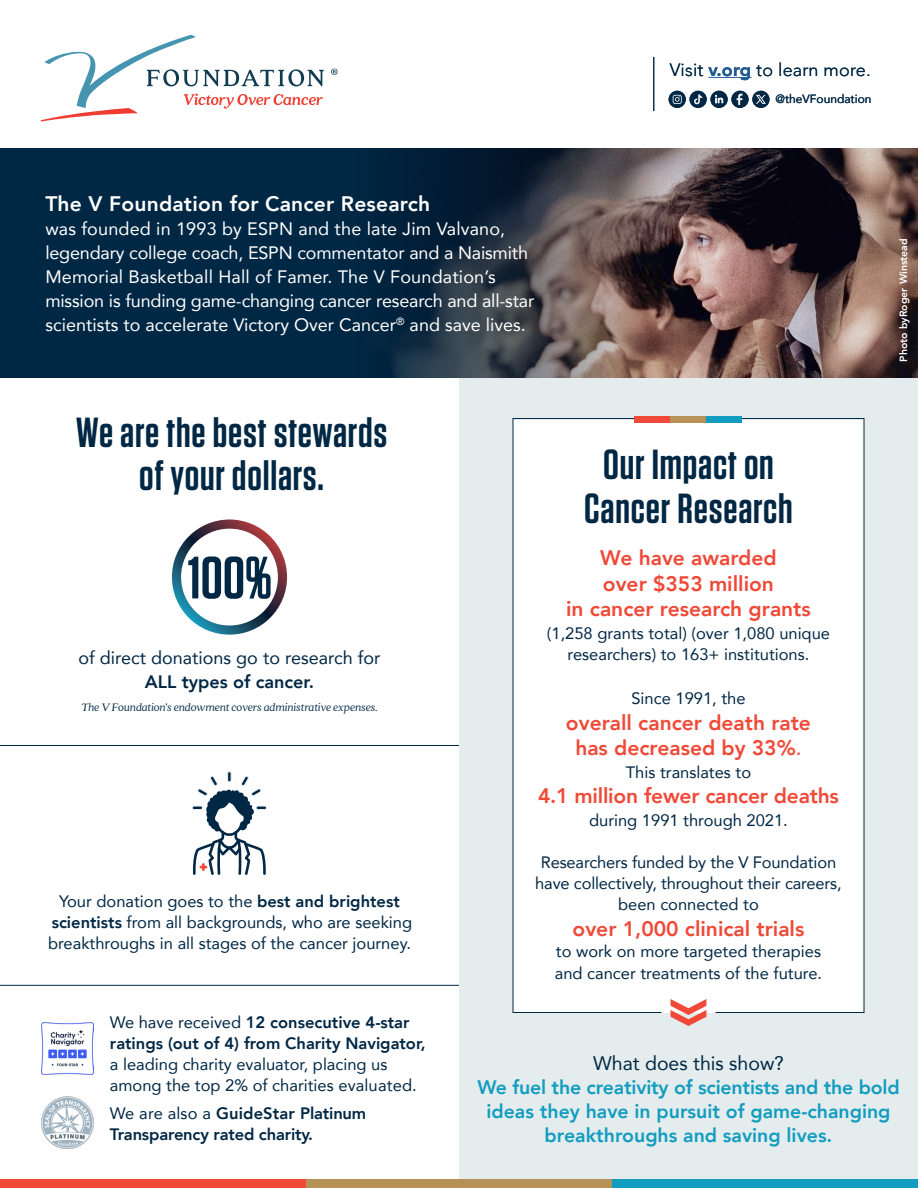
<style>
.page{position:relative;width:918px;height:1188px;background:#fff}
.page>*{position:absolute;margin:0;border:0;box-sizing:border-box;transform-origin:0 0}
.t1{font:600 59.4px "Tungsten";color:#002744}
.t2{font:600 42px/43.5px "Tungsten";letter-spacing:.02em;color:#002744;text-align:center}
.t3{font:800 21px/25.5px "Avenir";color:#f04937;text-align:center}
.t4{font:800 21px "Avenir";letter-spacing:.01em;color:#fff}
.t5{font:800 19.5px/24px "Avenir";color:#129dc0;text-align:center}
.t6{font:19.5px "Avenir";color:#002744}
.t7{font:18px/24px "Avenir";color:#fff}
.t8{font:18px "Avenir";color:#002744}
.t9{font:300 18px "Avenir";letter-spacing:.01em;color:#002744}
.t10{font:800 18px "Avenir";color:#002744}
.t11{font:16.5px/21px "Avenir";color:#002744;text-align:center}
.t12{font:800 16.5px/21px "Avenir";color:#002744}
.t13{font:italic 12px "Quincy CF";color:#002744}
.t14{font:12px "Avenir";color:#002744}
.t15{font:800 10.5px "Avenir";color:#fff}
.s1{font-weight:800;color:#215e9e}
.s2{font-weight:800}
.s3{font-weight:400}
</style>
<div class="page">
<img style="left:891px;top:148px;width:27px;height:230px">
<div style="left:459px;top:378px;width:459px;height:810px;background:#e4eced"></div>
<svg style="left:0;top:148px;width:891px;height:230px;background:#2d3948"></svg>
<svg style="left:331px;top:69px;width:7px;height:6px"></svg>
<svg style="left:40px;top:35px;width:284px;height:87px"></svg>
<div style="left:0;top:1180px;width:306px;height:8px;background:#f04937"></div>
<div style="left:306px;top:1180px;width:306px;height:8px;background:#b79257"></div>
<div style="left:612px;top:1180px;width:306px;height:8px;background:#129dc0"></div>
<hr style="left:653px;top:57px;width:1px;height:54px;background:#002744">
<hr style="left:709px;top:77px;width:42px;height:1px;background:#215e9e">
<div style="left:690px;top:91px;width:17px;height:17px;background:#002744;border-radius:9px"></div>
<svg style="left:694px;top:94px;width:8px;height:10px"></svg>
<div style="left:669px;top:91px;width:17px;height:17px;background:#002744;border-radius:9px"></div>
<svg style="left:673px;top:95px;width:9px;height:9px"></svg>
<svg style="left:731px;top:91px;width:18px;height:17px"></svg>
<div style="left:752px;top:91px;width:18px;height:17px;background:#002744;border-radius:50%"></div>
<svg style="left:756px;top:95px;width:10px;height:9px"></svg>
<svg style="left:710px;top:91px;width:18px;height:17px"></svg>
<svg style="left:715px;top:95px;width:8px;height:8px"></svg>
<img style="left:41px;top:1022px;width:53px;height:53px">
<svg style="left:172px;top:520px;width:115px;height:115px;background:#484d60"></svg>
<div style="left:181px;top:529px;width:97px;height:97px;background:#fff;border-radius:50%"></div>
<svg style="left:192px;top:771px;width:75px;height:104px"></svg>
<img style="left:41px;top:1096px;width:53px;height:53px">
<hr style="left:0;top:985px;width:459px;height:1px;background:#002744">
<hr style="left:0;top:745px;width:459px;height:1px;background:#002744">
<svg style="left:671px;top:1013px;width:35px;height:13px"></svg>
<div style="left:513px;top:418px;width:351px;height:595px;background:#fff"></div>
<div style="left:634px;top:416px;width:36px;height:7px;background:#f04937"></div>
<div style="left:670px;top:416px;width:36px;height:7px;background:#b79257"></div>
<div style="left:706px;top:416px;width:36px;height:7px;background:#129dc0"></div>
<p class="t9" style="left:670px;top:59px;width:203px">Visit <span class="s1">v.org</span> to learn more.</p>
<p class="t14" style="left:775px;top:89px;width:98px">@theVFoundation</p>
<p class="t4" style="left:45px;top:187px;width:386px">The V Foundation for Cancer Research</p>
<p class="t7" style="left:45px;top:216px;width:491px">was founded in 1993 by ESPN and the late Jim Valvano, legendary college coach, ESPN commentator and a Naismith Memorial Basketball Hall of Famer. The V Foundation’s mission is funding game-changing cancer research and all-star scientists to accelerate Victory Over Cancer<sup>®</sup> and save lives.</p>
<h2 class="t2" style="left:76px;top:411px;width:313px">We are the best stewards of your dollars.</h2>
<h2 class="t2" style="left:584px;top:444px;width:210px">Our Impact on<br>Cancer Research</h2>
<h1 class="t1" style="left:188px;top:547px;width:86px">100%</h1>
<p class="t8" style="left:79px;top:643px;width:303px">of direct donations go to research for</p>
<p class="t10" style="left:145px;top:667px;width:171px">ALL types of cancer.</p>
<p class="t13" style="left:81px;top:700px;width:298px">The V Foundation’s endowment covers administrative expenses.</p>
<p class="t11" style="left:48px;top:890px;width:366px">Your donation goes to the <span class="s2">best and brightest scientists</span> from all backgrounds, who are seeking breakthroughs in all stages of the cancer journey.</p>
<p class="t3" style="left:566px;top:545px;width:246px">We have awarded<br>over $353 million<br>in cancer research grants</p>
<p class="t11" style="left:547px;top:622px;width:285px">(1,258 grants total) (over 1,080 unique researchers) to 163+ institutions.</p>
<p class="t11" style="left:631px;top:687px;width:116px">Since 1991, the</p>
<p class="t3" style="left:566px;top:709px;width:247px">overall cancer death rate has decreased by 33%<span class="s3">.</span></p>
<p class="t11" style="left:626px;top:761px;width:127px">This translates to</p>
<p class="t3" style="left:538px;top:783px;width:302px">4.1 million fewer cancer deaths</p>
<p class="t11" style="left:589px;top:809px;width:200px">during 1991 through 2021.</p>
<p class="t11" style="left:535px;top:851px;width:308px">Researchers funded by the V Foundation have collectively, throughout their careers, been connected to</p>
<p class="t3" style="left:573px;top:916px;width:233px">over 1,000 clinical trials</p>
<p class="t11" style="left:555px;top:939px;width:269px;line-height:22.5px;text-align:left">to work on more targeted therapies and cancer treatments of the future.</p>
<p class="t15" style="left:895px;top:362px;width:125px;rotate:-90deg">Photo byRoger Winstead</p>
<p class="t12" style="left:110px;top:1012px;width:317px"><span class="s3">We have received</span> 12 consecutive 4-star ratings (out of 4) from Charity Navigator,</p>
<p class="t11" style="left:110px;top:1054px;width:308px;text-align:left">a leading charity evaluator, placing us among the top 2% of charities evaluated.</p>
<p class="t12" style="left:110px;top:1103px;width:258px"><span class="s3">We are also a</span> GuideStar Platinum<br>Transparency rated charity.</p>
<p class="t6" style="left:593px;top:1048px;width:192px">What does this show?</p>
<p class="t5" style="left:477px;top:1076px;width:424px">We fuel the creativity of scientists and the bold ideas they have in pursuit of game-changing breakthroughs and saving lives.</p>
</div>
